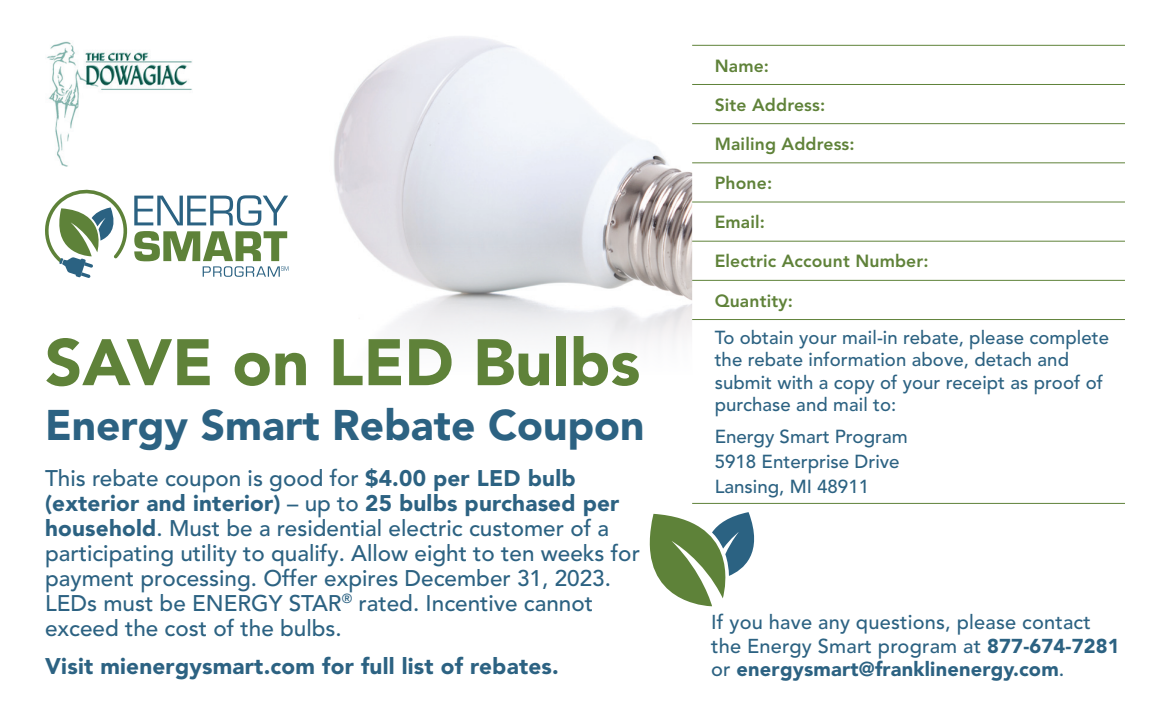
<style>
.page{position:relative;width:1170px;height:720px;background:#fff}
.page>*{position:absolute;margin:0;border:0;box-sizing:border-box;transform-origin:0 0}
.t1{font:900 65px "Avenir LT Std";color:#5f8239}
.t2{font:900 42.5px "Avenir LT Std";color:#2c6282}
.t3{font:500 22.5px/25px "Avenir LT Std";color:#2c6282}
.t4{font:900 22.5px "Avenir LT Std";letter-spacing:.01em;color:#2c6282}
.t5{font:500 20px/23.8px "Avenir LT Std";letter-spacing:.01em;color:#2c6282}
.t6{font:500 18.75px/22.5px "Avenir LT Std";letter-spacing:.005em;color:#2c6282}
.t7{font:800 17.5px "Avenir LT Std";letter-spacing:.01em;color:#5f8239}
.s1{font-weight:900}
</style>
<div class="page">
<img style="left:333px;top:36px;width:378px;height:206px">
<svg style="left:361px;top:242px;width:331px;height:100px"></svg>
<svg style="left:692px;top:46px;width:433px;height:457px"></svg>
<hr style="left:692px;top:45px;width:433px;height:1px;background:#5f8239">
<hr style="left:692px;top:84px;width:433px;height:1px;background:#5f8239">
<hr style="left:692px;top:123px;width:433px;height:1px;background:#5f8239">
<hr style="left:692px;top:162px;width:433px;height:1px;background:#5f8239">
<hr style="left:692px;top:202px;width:433px;height:1px;background:#5f8239">
<hr style="left:692px;top:241px;width:433px;height:1px;background:#5f8239">
<hr style="left:692px;top:280px;width:433px;height:1px;background:#5f8239">
<hr style="left:692px;top:319px;width:433px;height:1px;background:#5f8239">
<hr style="left:692px;top:503px;width:433px;height:1px;background:#5f8239">
<svg style="left:650px;top:512px;width:104px;height:94px"></svg>
<svg style="left:45px;top:190px;width:244px;height:88px"></svg>
<img style="left:46px;top:41px;width:146px;height:126px">
<h1 class="t1" style="left:45px;top:323px;width:597px">SAVE on LED Bulbs</h1>
<h2 class="t2" style="left:45px;top:400px;width:601px">Energy Smart Rebate Coupon</h2>
<p class="t3" style="left:45px;top:467px;width:597px">This rebate coupon is good for <span class="s1">$4.00 per LED bulb (exterior and interior)</span> – up to <span class="s1">25 bulbs purchased per household</span>. Must be a residential electric customer of a participating utility to qualify. Allow eight to ten weeks for payment processing. Offer expires December 31, 2023.<br>LEDs must be ENERGY STAR<sup>®</sup> rated. Incentive cannot exceed the cost of the bulbs.</p>
<p class="t4" style="left:45px;top:653px;width:515px">Visit mienergysmart.com for full list of rebates.</p>
<p class="t7" style="left:715px;top:55px;width:56px">Name:</p>
<p class="t7" style="left:715px;top:94px;width:112px">Site Address:</p>
<p class="t7" style="left:715px;top:133px;width:142px">Mailing Address:</p>
<p class="t7" style="left:715px;top:173px;width:59px">Phone:</p>
<p class="t7" style="left:715px;top:212px;width:52px">Email:</p>
<p class="t7" style="left:715px;top:251px;width:216px">Electric Account Number:</p>
<p class="t7" style="left:715px;top:290px;width:80px">Quantity:</p>
<p class="t6" style="left:715px;top:326px;width:396px">To obtain your mail-in rebate, please complete the rebate information above, detach and submit with a copy of your receipt as proof of purchase and mail to:</p>
<p class="t6" style="left:715px;top:425px;width:195px;line-height:25px">Energy Smart Program<br>5918 Enterprise Drive<br>Lansing, MI 48911</p>
<p class="t5" style="left:711px;top:611px;width:410px">If you have any questions, please contact the Energy Smart program at <span class="s1">877-674-7281 </span>or <span class="s1">energysmart@franklinenergy.com</span>.</p>
</div>
